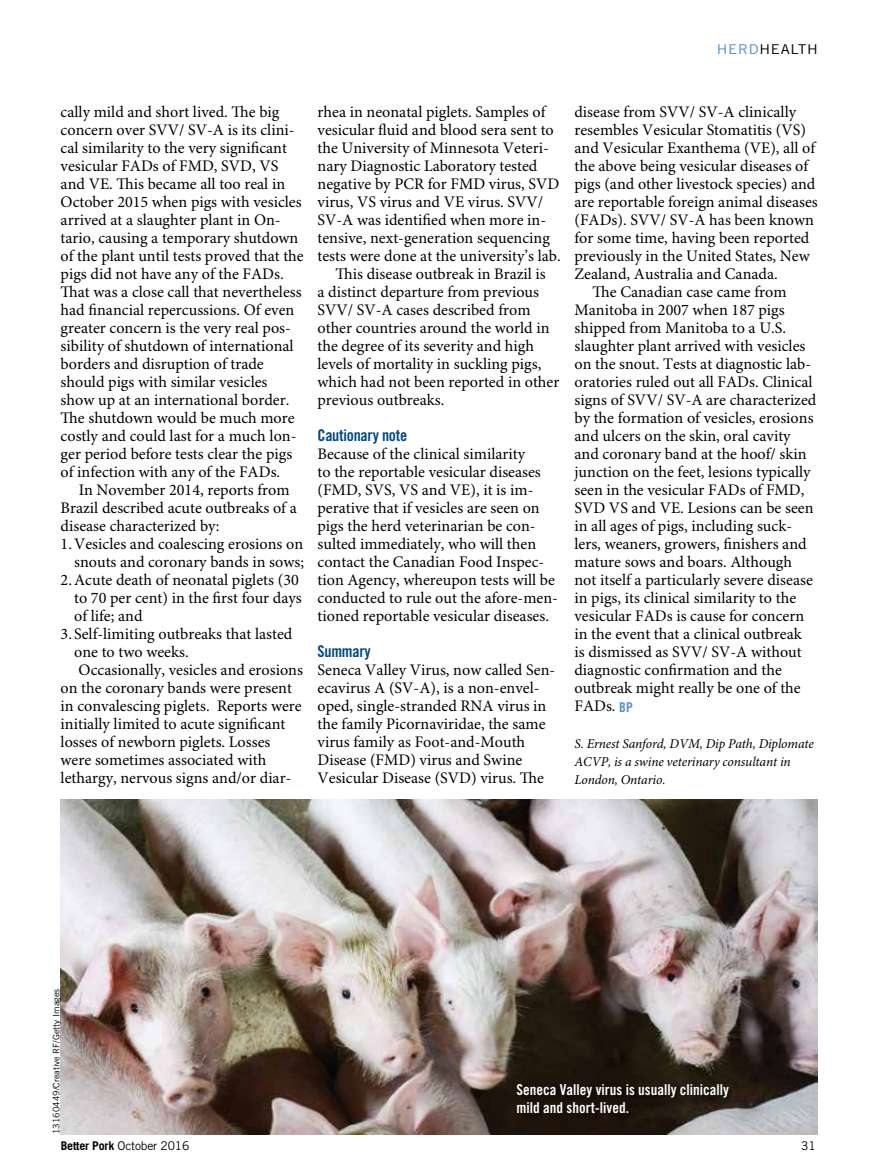
<style>
.page{position:relative;width:878px;height:1175px;background:#fff}
.page>*{position:absolute;margin:0;border:0;box-sizing:border-box;transform-origin:0 0}
.t1{font:16.2px/18px "Minion Pro";color:#000}
.t2{font:16.2px "Trade Gothic Bold Cond Twenty";letter-spacing:-.015em;color:#004785}
.t3{font:15px/18px "Trade Gothic Bold Cond Twenty";color:#fff}
.t4{font:italic 13.5px/18px "Minion Pro";letter-spacing:-.01em;color:#000}
.t5{font:13.5px "Trade Gothic";letter-spacing:.05em;color:#000;scale:1.1 1}
.t6{font:12px "Trade Gothic";letter-spacing:-.015em;color:#000}
.t7{font:9px "Trade Gothic";color:#000}
.s1{color:#558ecb}
.s2{font-family:"Trade Gothic Bold Cond Twenty";font-size:13.5px;color:#558ecb}
.s3{font-weight:700}
</style>
<div class="page">
<img style="left:61px;top:799px;width:756px;height:335px">
<div style="left:514px;top:1081px;width:222px;height:39px;background:#000;opacity:.75"></div>
<p class="t5" style="left:716px;top:41px;width:93px"><span class="s1">HERD</span>HEALTH</p>
<p class="t1" style="left:61px;top:104px;width:244px">cally mild and short lived. The big concern over SVV/ SV-A is its clini&shy;cal similarity to the very significant vesicular FADs of FMD, SVD, VS and VE. This became all too real in October 2015 when pigs with vesicles arrived at a slaughter plant in On&shy;tario, causing a temporary shutdown of the plant until tests proved that the pigs did not have any of the FADs.<br>That was a close call that nevertheless had financial repercussions. Of even greater concern is the very real pos&shy;sibility of shutdown of international borders and disruption of trade should pigs with similar vesicles show up at an international border.<br>The shutdown would be much more costly and could last for a much lon&shy;ger period before tests clear the pigs of infection with any of the FADs.</p>
<p class="t1" style="left:79px;top:482px;width:212px">In November 2014, reports from</p>
<p class="t1" style="left:61px;top:500px;width:238px">Brazil described acute outbreaks of a</p>
<p class="t1" style="left:61px;top:518px;width:160px">disease characterized by:</p>
<p class="t1" style="left:61px;top:536px;width:244px">1.Vesicles and coalescing erosions on</p>
<p class="t1" style="left:74px;top:554px;width:231px">snouts and coronary bands in sows;</p>
<p class="t1" style="left:61px;top:572px;width:240px">2.Acute death of neonatal piglets (30</p>
<p class="t1" style="left:74px;top:590px;width:229px">to 70 per cent) in the first four days</p>
<p class="t1" style="left:74px;top:608px;width:70px">of life; and</p>
<p class="t1" style="left:61px;top:626px;width:233px">3. Self-limiting outbreaks that lasted</p>
<p class="t1" style="left:74px;top:644px;width:116px">one to two weeks.</p>
<p class="t1" style="left:79px;top:662px;width:226px">Occasionally, vesicles and erosions</p>
<p class="t1" style="left:61px;top:680px;width:233px">on the coronary bands were present</p>
<p class="t1" style="left:61px;top:698px;width:243px">in convalescing piglets. Reports were</p>
<p class="t1" style="left:61px;top:716px;width:226px">initially limited to acute significant</p>
<p class="t1" style="left:61px;top:734px;width:211px">losses of newborn piglets. Losses</p>
<p class="t1" style="left:61px;top:752px;width:207px">were sometimes associated with</p>
<p class="t1" style="left:61px;top:770px;width:232px">lethargy, nervous signs and/or diar-</p>
<p class="t1" style="left:317px;top:104px;width:229px">rhea in neonatal piglets. Samples of</p>
<p class="t1" style="left:317px;top:122px;width:238px">vesicular fluid and blood sera sent to</p>
<p class="t1" style="left:317px;top:140px;width:233px">the University of Minnesota Veteri-</p>
<p class="t1" style="left:317px;top:158px;width:221px">nary Diagnostic Laboratory tested</p>
<p class="t1" style="left:317px;top:176px;width:243px">negative by PCR for FMD virus, SVD</p>
<p class="t1" style="left:317px;top:194px;width:227px">virus, VS virus and VE virus. SVV/</p>
<p class="t1" style="left:317px;top:212px;width:230px">SV-A was identified when more in-</p>
<p class="t1" style="left:317px;top:230px;width:234px">tensive, next-generation sequencing</p>
<p class="t1" style="left:317px;top:248px;width:245px">tests were done at the university’s lab.</p>
<p class="t1" style="left:335px;top:266px;width:212px">This disease outbreak in Brazil is</p>
<p class="t1" style="left:317px;top:284px;width:223px">a distinct departure from previous</p>
<p class="t1" style="left:317px;top:302px;width:214px">SVV/ SV-A cases described from</p>
<p class="t1" style="left:317px;top:320px;width:233px">other countries around the world in</p>
<p class="t1" style="left:317px;top:338px;width:218px">the degree of its severity and high</p>
<p class="t1" style="left:317px;top:356px;width:225px">levels of mortality in suckling pigs,</p>
<p class="t1" style="left:317px;top:374px;width:243px">which had not been reported in other</p>
<p class="t1" style="left:317px;top:392px;width:128px">previous outbreaks.</p>
<p class="t2" style="left:317px;top:425px;width:91px">Cautionary note</p>
<p class="t1" style="left:317px;top:446px;width:242px">Because of the clinical similarity<br>to the reportable vesicular diseases (FMD, SVS, VS and VE), it is im&shy;perative that if vesicles are seen on pigs the herd veterinarian be con&shy;sulted immediately, who will then contact the Canadian Food Inspec&shy;tion Agency, whereupon tests will be conducted to rule out the afore-men&shy;tioned reportable vesicular diseases.</p>
<p class="t2" style="left:317px;top:641px;width:55px">Summary</p>
<p class="t1" style="left:317px;top:662px;width:239px">Seneca Valley Virus, now called Sen&shy;ecavirus A (SV-A), is a non-envel&shy;oped, single-stranded RNA virus in the family Picornaviridae, the same virus family as Foot-and-Mouth Disease (FMD) virus and Swine Vesicular Disease (SVD) virus. The</p>
<p class="t1" style="left:574px;top:103px;width:223px">disease from SVV/ SV-A clinically</p>
<p class="t1" style="left:574px;top:121px;width:233px">resembles Vesicular Stomatitis (VS)</p>
<p class="t1" style="left:574px;top:139px;width:242px">and Vesicular Exanthema (VE), all of</p>
<p class="t1" style="left:574px;top:157px;width:235px">the above being vesicular diseases of</p>
<p class="t1" style="left:574px;top:175px;width:242px">pigs (and other livestock species) and</p>
<p class="t1" style="left:574px;top:193px;width:245px">are reportable foreign animal diseases</p>
<p class="t1" style="left:574px;top:211px;width:241px">(FADs). SVV/ SV-A has been known</p>
<p class="t1" style="left:574px;top:229px;width:236px">for some time, having been reported</p>
<p class="t1" style="left:574px;top:247px;width:237px">previously in the United States, New</p>
<p class="t1" style="left:574px;top:265px;width:205px">Zealand, Australia and Canada.</p>
<p class="t1" style="left:592px;top:283px;width:196px">The Canadian case came from</p>
<p class="t1" style="left:574px;top:301px;width:212px">Manitoba in 2007 when 187 pigs</p>
<p class="t1" style="left:574px;top:319px;width:213px">shipped from Manitoba to a U.S.</p>
<p class="t1" style="left:574px;top:337px;width:232px">slaughter plant arrived with vesicles</p>
<p class="t1" style="left:574px;top:355px;width:238px">on the snout. Tests at diagnostic lab-</p>
<p class="t1" style="left:574px;top:373px;width:240px">oratories ruled out all FADs. Clinical</p>
<p class="t1" style="left:574px;top:391px;width:243px">signs of SVV/ SV-A are characterized</p>
<p class="t1" style="left:574px;top:409px;width:240px">by the formation of vesicles, erosions</p>
<p class="t1" style="left:574px;top:427px;width:218px">and ulcers on the skin, oral cavity</p>
<p class="t1" style="left:574px;top:445px;width:234px">and coronary band at the hoof/ skin</p>
<p class="t1" style="left:574px;top:463px;width:238px">junction on the feet, lesions typically</p>
<p class="t1" style="left:574px;top:481px;width:231px">seen in the vesicular FADs of FMD,</p>
<p class="t1" style="left:574px;top:499px;width:240px">SVD VS and VE. Lesions can be seen</p>
<p class="t1" style="left:574px;top:517px;width:219px">in all ages of pigs, including suck-</p>
<p class="t1" style="left:574px;top:535px;width:234px">lers, weaners, growers, finishers and</p>
<p class="t1" style="left:574px;top:553px;width:219px">mature sows and boars. Although</p>
<p class="t1" style="left:574px;top:571px;width:240px">not itself a particularly severe disease</p>
<p class="t1" style="left:574px;top:589px;width:223px">in pigs, its clinical similarity to the</p>
<p class="t1" style="left:574px;top:607px;width:231px">vesicular FADs is cause for concern</p>
<p class="t1" style="left:574px;top:625px;width:229px">in the event that a clinical outbreak</p>
<p class="t1" style="left:574px;top:643px;width:229px">is dismissed as SVV/ SV-A without</p>
<p class="t1" style="left:574px;top:661px;width:209px">diagnostic confirmation and the</p>
<p class="t1" style="left:574px;top:679px;width:228px">outbreak might really be one of the</p>
<p class="t1" style="left:574px;top:697px;width:60px">FADs. <span class="s2">BP</span></p>
<p class="t4" style="left:574px;top:735px;width:241px">S. Ernest Sanford, DVM, Dip Path, Diplomate<br>ACVP, is a swine veterinary consultant in<br>London, Ontario.</p>
<p class="t7" style="left:51px;top:1134px;width:147px;rotate:-90deg">13160449/Creative RF/Getty Images</p>
<p class="t3" style="left:516px;top:1080px;width:214px">Seneca Valley virus is usually clinically mild and short-lived.</p>
<p class="t6" style="left:61px;top:1138px;width:130px"><span class="s3">Better Pork</span> October 2016</p>
<p class="t6" style="left:801px;top:1138px;width:16px">31</p>
</div>
